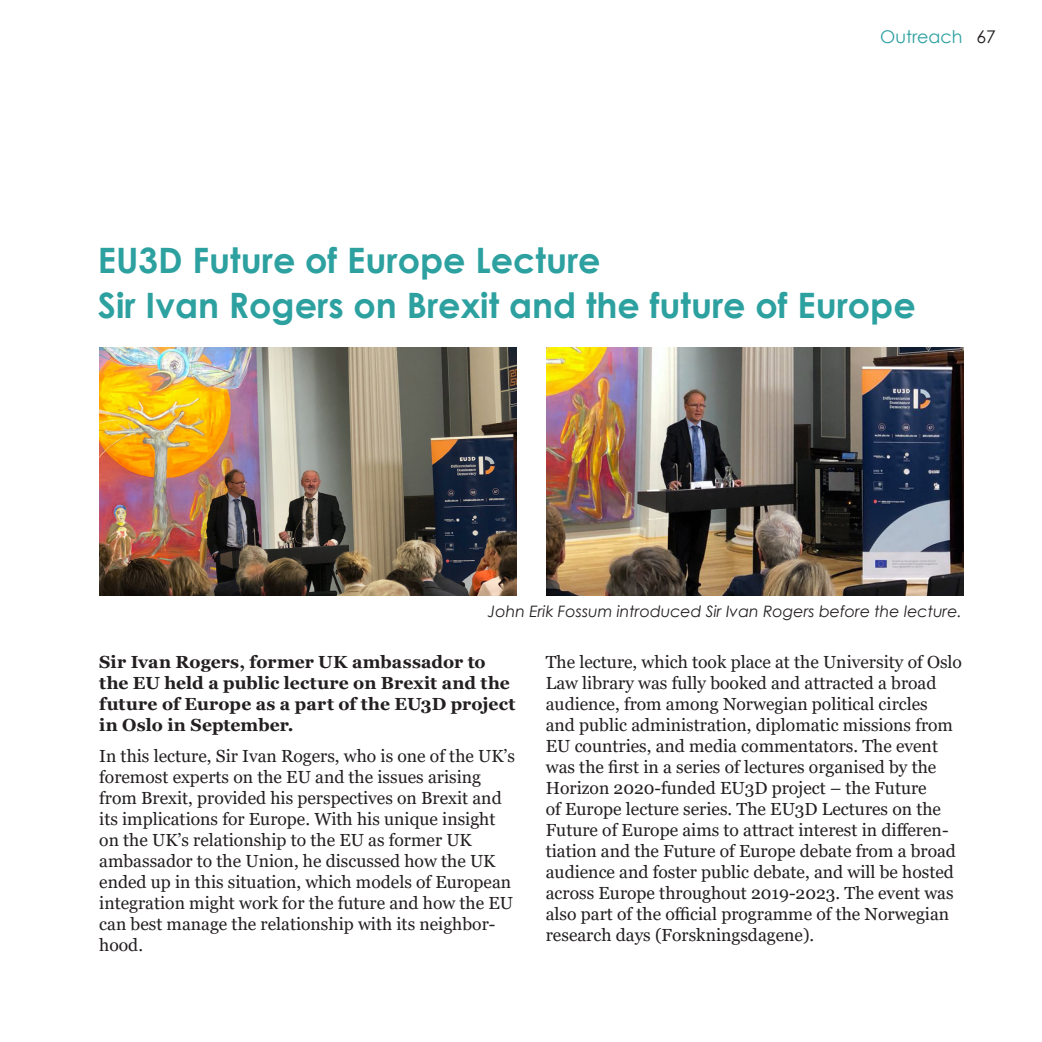
<style>
.page{position:relative;width:1042px;height:1042px;background:#fff}
.page>*{position:absolute;margin:0;border:0;box-sizing:border-box;transform-origin:0 0}
.H1_årsrapport{font:700 35px "Century Gothic";color:#2da0a0}
.Brødtekst_uten_innry{font:17.5px/21px "Georgia";color:#231f20}
.Ingress{font:700 17.5px/21px "Georgia";letter-spacing:.005em;color:#231f20}
.H1_årsrapport-2{font:17.5px "Century Gothic";color:#2da0a0}
.t1{font:17.5px "Century Gothic";color:#231f20}
.Picture_text{font:italic 15.75px "Century Gothic";color:#231f20}
</style>
<div class="page">
<img style="left:546px;top:347px;width:417px;height:248px">
<img style="left:100px;top:347px;width:417px;height:248px">
<p class="H1_årsrapport-2" style="left:880px;top:24px;width:84px">Outreach</p>
<p class="t1" style="left:976px;top:24px;width:21px">67</p>
<p class="H1_årsrapport" style="left:98px;top:233px;width:504px">EU3D Future of Europe Lecture</p>
<p class="H1_årsrapport" style="left:98px;top:278px;width:819px">Sir Ivan Rogers on Brexit and the future of Europe</p>
<p class="Picture_text" style="left:488px;top:600px;width:476px">John Erik Fossum introduced Sir Ivan Rogers before the lecture.</p>
<p class="Brødtekst_uten_innry" style="left:546px;top:652px;width:418px">The lecture, which took place at the University of Oslo Law library was fully booked and attracted a broad audience, from among Norwegian political circles<br>and public administration, diplomatic missions from EU countries, and media commentators. The event was the first in a series of lectures organised by the Horizon 2020-funded EU3D project – the Future<br>of Europe lecture series. The EU3D Lectures on the Future of Europe aims to attract interest in differen&shy;tiation and the Future of Europe debate from a broad audience and foster public debate, and will be hosted across Europe throughout 2019-2023. The event was also part of the official programme of the Norwegian research days (Forskningsdagene).</p>
<p class="Ingress" style="left:99px;top:652px;width:418px">Sir Ivan Rogers, former UK ambassador to the EU held a public lecture on Brexit and the future of Europe as a part of the EU3D project in Oslo in September.</p>
<p class="Brødtekst_uten_innry" style="left:99px;top:746px;width:417px">In this lecture, Sir Ivan Rogers, who is one of the UK’s foremost experts on the EU and the issues arising from Brexit, provided his perspectives on Brexit and its implications for Europe. With his unique insight on the UK’s relationship to the EU as former UK ambassador to the Union, he discussed how the UK ended up in this situation, which models of European integration might work for the future and how the EU can best manage the relationship with its neighbor&shy;hood.</p>
</div>
